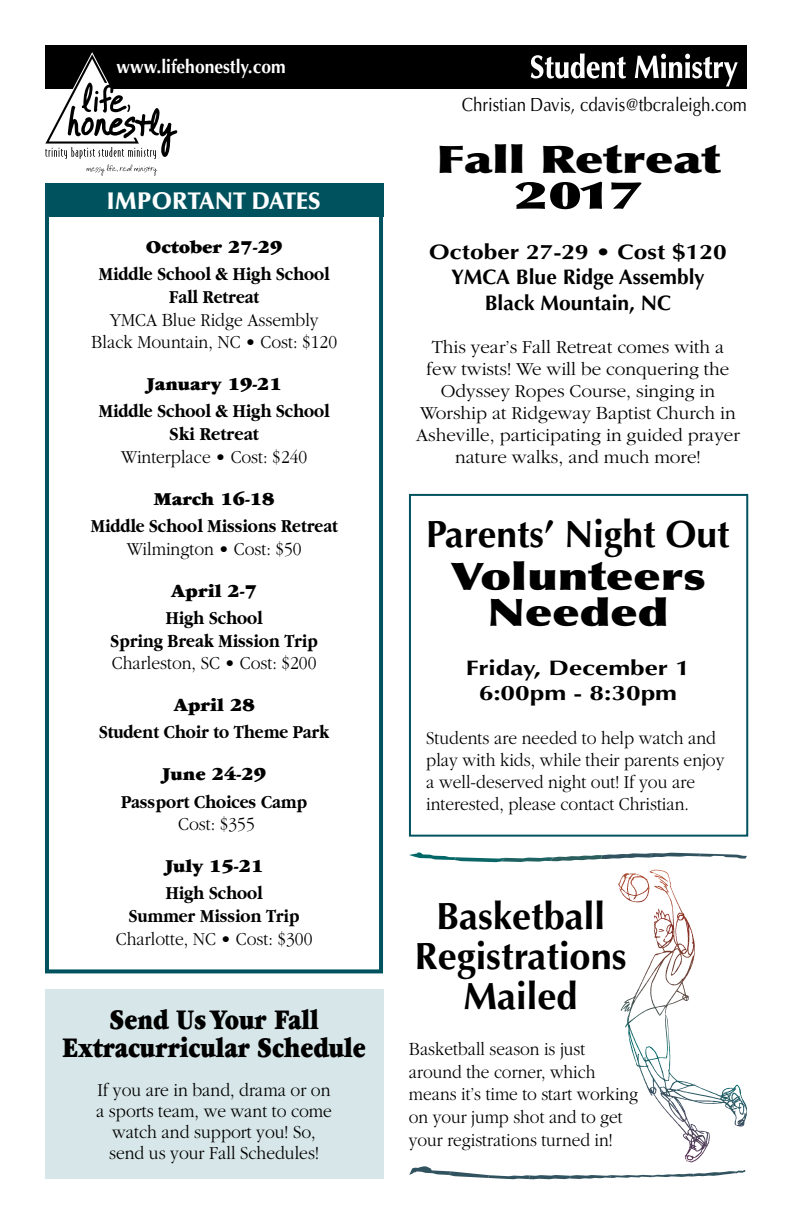
<style>
.page{position:relative;width:792px;height:1224px;background:#fff}
.page>*{position:absolute;margin:0;border:0;box-sizing:border-box;transform-origin:0 0}
.t1{font:700 38px/40px "Optima";color:#000;text-align:center}
.t2{font:900 38px/36px "Optima";color:#000;text-align:center;scale:1.25 1}
.t3{font:900 38px/36px "Optima";color:#000;text-align:center;scale:1.3 1}
.t4{font:900 29.8px/28px "Garamond";color:#000;text-align:center;scale:.8 1}
.t5{font:900 24px "Optima";letter-spacing:-.005em;color:#fff}
.t6{font:700 21px/25.2px "Optima";color:#000;text-align:center;scale:1.17 1}
.t7{font:700 21px/25.2px "Optima";color:#000;text-align:center;scale:1.25 1}
.t8{font:300 19px/22px "Garamond";color:#000;text-align:center;scale:.92 1}
.t9{font:700 19px/22.8px "Garamond";color:#000;text-align:center;scale:.88 1}
.t10{font:300 19px/22px "Garamond";color:#000;text-align:center}
.t11{font:300 19px/22.8px "Garamond";color:#000;scale:.91 1}
.t12{font:900 19px "Garamond";color:#000}
.t13{font:19px "Optima";letter-spacing:-.005em;color:#000;scale:.89 1}
.t14{font:700 19px "Optima";color:#fff;scale:.92 1}
</style>
<div class="page">
<div style="left:45px;top:45px;width:702px;height:43px;background:#000"></div>
<svg style="left:531px;top:53px;width:95px;height:26px"></svg>
<svg style="left:635px;top:54px;width:103px;height:33px"></svg>
<svg style="left:409px;top:852px;width:338px;height:10px"></svg>
<svg style="left:409px;top:870px;width:338px;height:309px"></svg>
<svg style="left:45px;top:52px;width:132px;height:124px"></svg>
<div style="left:45px;top:184px;width:338px;height:789px;border:4px solid #00535e"></div>
<div style="left:45px;top:184px;width:338px;height:33px;background:#00535e"></div>
<div style="left:409px;top:494px;width:339px;height:343px;border:2px solid #00535e"></div>
<div style="left:45px;top:989px;width:338px;height:190px;background:#d7e6e8"></div>
<p class="t14" style="left:117px;top:56px;width:185px">www.lifehonestly.com</p>
<p class="t5" style="left:107px;top:187px;width:216px">IM PORTANT DATES</p>
<p class="t12" style="left:146px;top:237px;width:138px">October 27-29</p>
<p class="t9" style="left:99px;top:262px;width:264px">Middle School &amp; High School<br>Fall Retreat</p>
<p class="t8" style="left:91px;top:308px;width:269px;line-height:22.8px">YMCA Blue Ridge Assembly<br>Black Mountain, NC • Cost: $120</p>
<p class="t12" style="left:146px;top:374px;width:137px">January 19-21</p>
<p class="t9" style="left:99px;top:400px;width:264px">Middle School &amp; High School<br>Ski Retreat</p>
<p class="t8" style="left:121px;top:446px;width:204px">Winterplace • Cost: $240</p>
<p class="t12" style="left:154px;top:489px;width:122px">March 16-18</p>
<p class="t9" style="left:91px;top:514px;width:282px">Middle School Missions Retreat</p>
<p class="t8" style="left:127px;top:538px;width:192px">Wilmington • Cost: $50</p>
<p class="t12" style="left:171px;top:580px;width:87px">April 2-7</p>
<p class="t9" style="left:110px;top:606px;width:237px">High School<br>Spring Break Mission Trip</p>
<p class="t8" style="left:112px;top:653px;width:224px">Charleston, SC • Cost: $200</p>
<p class="t12" style="left:174px;top:695px;width:82px">April 28</p>
<p class="t9" style="left:99px;top:721px;width:263px">Student Choir to Theme Park</p>
<p class="t12" style="left:162px;top:764px;width:105px">June 24-29</p>
<p class="t9" style="left:121px;top:790px;width:213px">Passport Choices Camp</p>
<p class="t8" style="left:178px;top:813px;width:85px">Cost: $355</p>
<p class="t12" style="left:165px;top:856px;width:100px">July 15-21</p>
<p class="t9" style="left:129px;top:882px;width:196px">High School<br>Summer Mission Trip</p>
<p class="t8" style="left:116px;top:928px;width:215px">Charlotte, NC • Cost: $300</p>
<h2 class="t4" style="left:62px;top:1006px;width:381px">Send Us Your Fall<br>Extracurricular Schedule</h2>
<p class="t8" style="left:96px;top:1080px;width:258px;line-height:21px">If you are in band, drama or on a sports team, we want to come watch and support you! So, send us your Fall Schedules!</p>
<p class="t13" style="left:462px;top:94px;width:322px">Christian Davis, cdavis@tbcraleigh.com</p>
<h1 class="t3" style="left:436px;top:142px;width:220px">Fall Retreat<br>2017</h1>
<p class="t6" style="left:429px;top:240px;width:256px">October 27-29 • Cost $120<br>YMCA Blue Ridge Assembly<br>Black Mountain, NC</p>
<p class="t10" style="left:416px;top:336px;width:325px">This year’s Fall Retreat comes with a few twists! We will be conquering the Odyssey Ropes Course, singing in Worship at Ridgeway Baptist Church in Asheville, participating in guided prayer nature walks, and much more!</p>
<h1 class="t1" style="left:426px;top:514px;width:305px">Parents’ Night Out</h1>
<h1 class="t2" style="left:450px;top:559px;width:206px">Volunteers<br>Needed</h1>
<p class="t7" style="left:466px;top:656px;width:181px">Friday, December 1<br>6:00pm - 8:30pm</p>
<p class="t8" style="left:426px;top:727px;width:326px;text-align:left">Students are needed to help watch and play with kids, while their parents enjoy a well-deserved night out! If you are interested, please contact Christian.</p>
<h1 class="t1" style="left:415px;top:897px;width:214px">Basketball<br>Registrations<br>Mailed</h1>
<p class="t11" style="left:409px;top:1037px;width:253px">Basketball season is just around the corner, which means it’s time to start working on your jump shot and to get your registrations turned in!</p>
</div>
